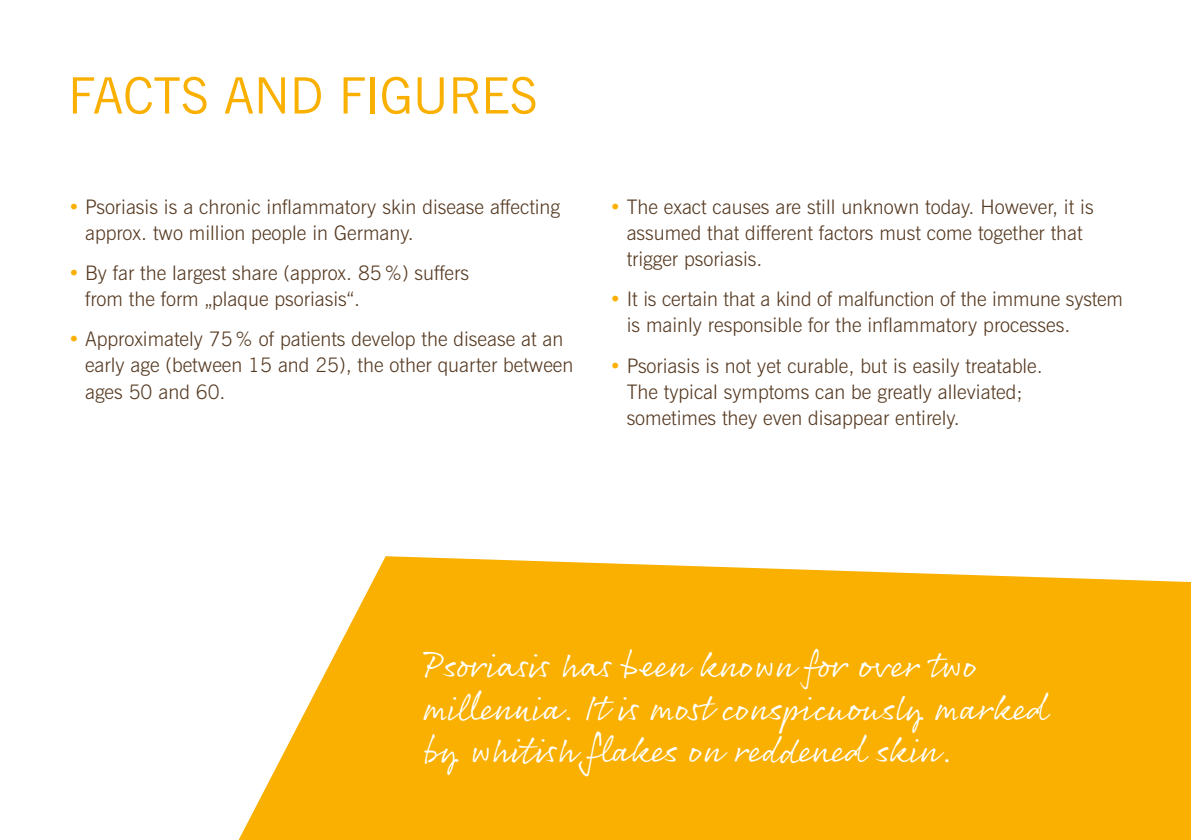
<style>
.page{position:relative;width:1191px;height:840px;background:#fff}
.page>*{position:absolute;margin:0;border:0;box-sizing:border-box;transform-origin:0 0}
.t1{font:50px "News Gothic BT";color:#f9b000}
.t2{font:36px/42px "Rollerscript Smooth";color:#fff}
.t3{font:300 20px/26px "News Gothic BT";color:#563a22}
.s1{color:#f9b000}
</style>
<div class="page">
<svg style="left:239px;top:556px;width:952px;height:283px;background:#f9b91d"></svg>
<h1 class="t1" style="left:68px;top:65px;width:471px">FACTS AND FIGURES</h1>
<p class="t3" style="left:85px;top:193px;width:476px;text-indent:-17px"><span class="s1">•</span> Psoriasis is a chronic inflammatory skin disease affecting approx. two million people in Germany.</p>
<p class="t3" style="left:85px;top:260px;width:385px;text-indent:-17px"><span class="s1">•</span> By far the largest share (approx. 85%) suffers from the form „plaque psoriasis“.</p>
<p class="t3" style="left:85px;top:326px;width:490px;text-indent:-17px"><span class="s1">•</span> Approximately 75% of patients develop the disease at an early age (between 15 and 25), the other quarter between ages 50 and 60.</p>
<p class="t3" style="left:626px;top:193px;width:468px;text-indent:-17px"><span class="s1">•</span> The exact causes are still unknown today. However, it is assumed that different factors must come together that trigger psoriasis.</p>
<p class="t3" style="left:626px;top:286px;width:498px;text-indent:-17px"><span class="s1">•</span> It is certain that a kind of malfunction of the immune system is mainly responsible for the inflammatory processes.</p>
<p class="t3" style="left:626px;top:352px;width:417px;text-indent:-17px"><span class="s1">•</span> Psoriasis is not yet curable, but is easily treatable.<br>The typical symptoms can be greatly alleviated; sometimes they even disappear entirely.</p>
<h2 class="t2" style="left:424px;top:642px;width:625px">Psoriasis has been known for over two millennia. It is most conspicuously marked by whitish flakes on reddened skin.</h2>
</div>
